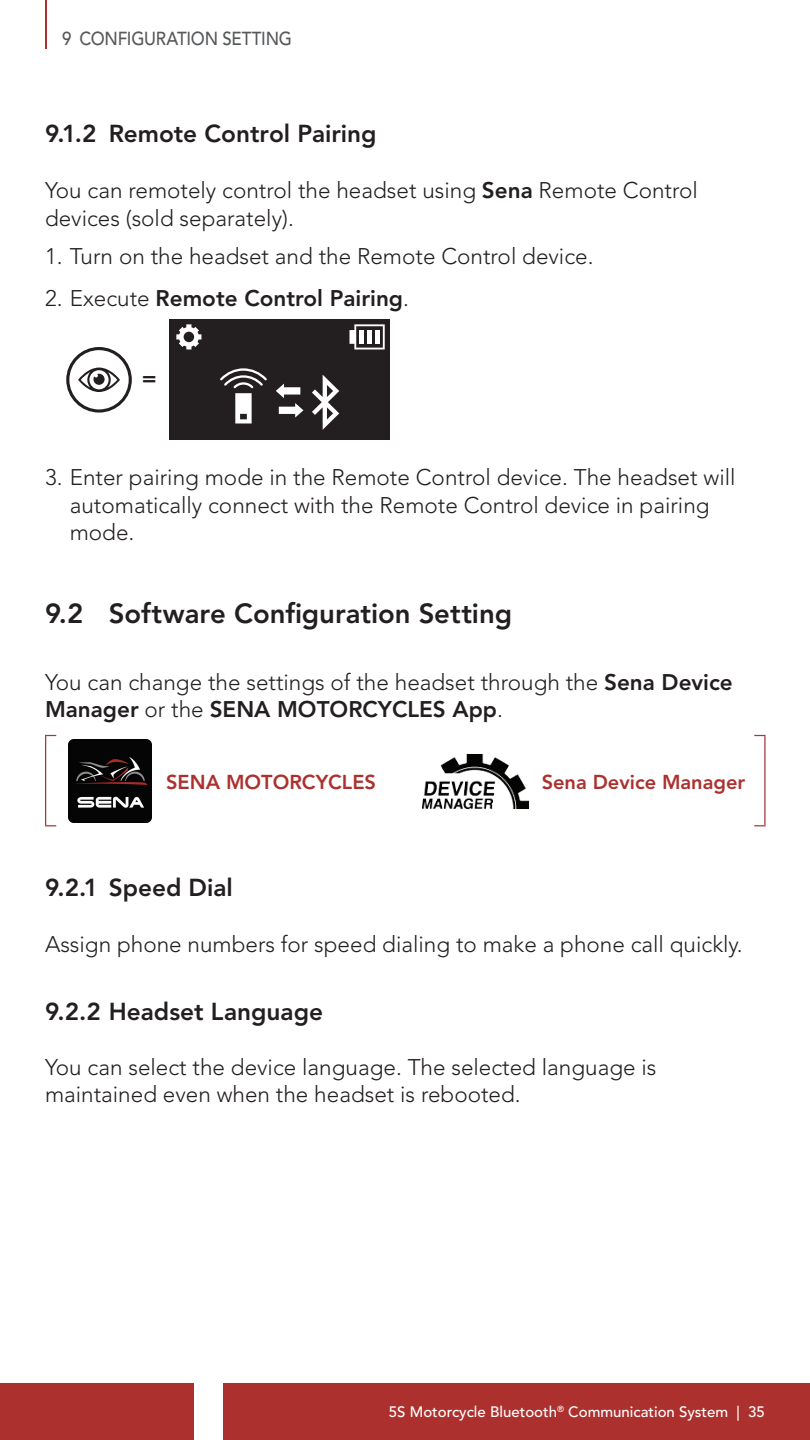
<style>
.page{position:relative;width:810px;height:1440px;background:#fff}
.page>*{position:absolute;margin:0;border:0;box-sizing:border-box;transform-origin:0 0}
.t1{font:800 27.5px "Avenir LT Std";color:#231f20}
.t2{font:800 24.38px "Avenir LT Std";color:#231f20}
.t3{font:300 22.5px/27.5px "Avenir LT Std";color:#231f20}
.t4{font:800 22.5px "Avenir LT Std";color:#231f20}
.t5{font:800 20px "Avenir LT Std";color:#ac312e}
.t6{font:500 18.75px "Avenir LT Std";letter-spacing:-.015em;color:#57585a;scale:.9 1}
.t7{font:500 15px "Avenir LT Std";color:#fff}
.s1{font-weight:800}
.s2{font-weight:300}
</style>
<div class="page">
<div style="left:0;top:1383px;width:194px;height:57px;background:#ac312e"></div>
<div style="left:223px;top:1383px;width:587px;height:57px;background:#ac312e"></div>
<hr style="left:45px;top:0;width:1px;height:49px;background:#ac312e">
<svg style="left:66px;top:347px;width:66px;height:66px"></svg>
<div style="left:169px;top:320px;width:220px;height:120px;background:#231f20"></div>
<svg style="left:350px;top:324px;width:35px;height:25px"></svg>
<svg style="left:176px;top:324px;width:25px;height:25px"></svg>
<svg style="left:276px;top:384px;width:27px;height:34px"></svg>
<svg style="left:312px;top:375px;width:27px;height:55px"></svg>
<svg style="left:220px;top:368px;width:47px;height:55px"></svg>
<hr style="left:45px;top:736px;width:1px;height:89px;background:#a23837">
<svg style="left:754px;top:735px;width:12px;height:1px"></svg>
<hr style="left:764px;top:736px;width:2px;height:89px;background:#a23837">
<svg style="left:754px;top:825px;width:12px;height:1px"></svg>
<img style="left:69px;top:739px;width:83px;height:83px">
<img style="left:422px;top:754px;width:107px;height:55px">
<p class="t6" style="left:62px;top:28px;width:257px">9 CONFIGURATION SETTING</p>
<p class="t2" style="left:45px;top:120px;width:333px">9.1.2 Remote Control Pairing</p>
<p class="t3" style="left:45px;top:177px;width:654px">You can remotely control the headset using <span class="s1">Sena</span> Remote Control devices (sold separately).</p>
<p class="t3" style="left:45px;top:242px;width:550px">1. Turn on the headset and the Remote Control device.</p>
<p class="t4" style="left:45px;top:284px;width:365px"><span class="s2">2. Execute</span> Remote Control Pairing<span class="s2">.</span></p>
<p class="t4" style="left:142px;top:365px;width:16px">=</p>
<p class="t3" style="left:70px;top:464px;width:667px;text-indent:-25px">3. Enter pairing mode in the Remote Control device. The headset will automatically connect with the Remote Control device in pairing mode.</p>
<p class="t1" style="left:45px;top:597px;width:469px">9.2 Software Configuration Setting</p>
<p class="t3" style="left:45px;top:668px;width:689px">You can change the settings of the headset through the <span class="s1">Sena Device<br>Manager</span> or the <span class="s1">SENA MOTORCYCLES App</span>.</p>
<p class="t5" style="left:166px;top:770px;width:211px">SENA MOTORCYCLES</p>
<p class="t5" style="left:542px;top:770px;width:205px">Sena Device Manager</p>
<p class="t2" style="left:45px;top:874px;width:189px">9.2.1 Speed Dial</p>
<p class="t3" style="left:45px;top:930px;width:699px">Assign phone numbers for speed dialing to make a phone call quickly.</p>
<p class="t2" style="left:45px;top:997px;width:280px">9.2.2 Headset Language</p>
<p class="t3" style="left:45px;top:1054px;width:613px;line-height:27px">You can select the device language. The selected language is maintained even when the headset is rebooted.</p>
<p class="t7" style="left:389px;top:1403px;width:378px">5S Motorcycle Bluetooth<sup>®</sup> Communication System | 35</p>
</div>
